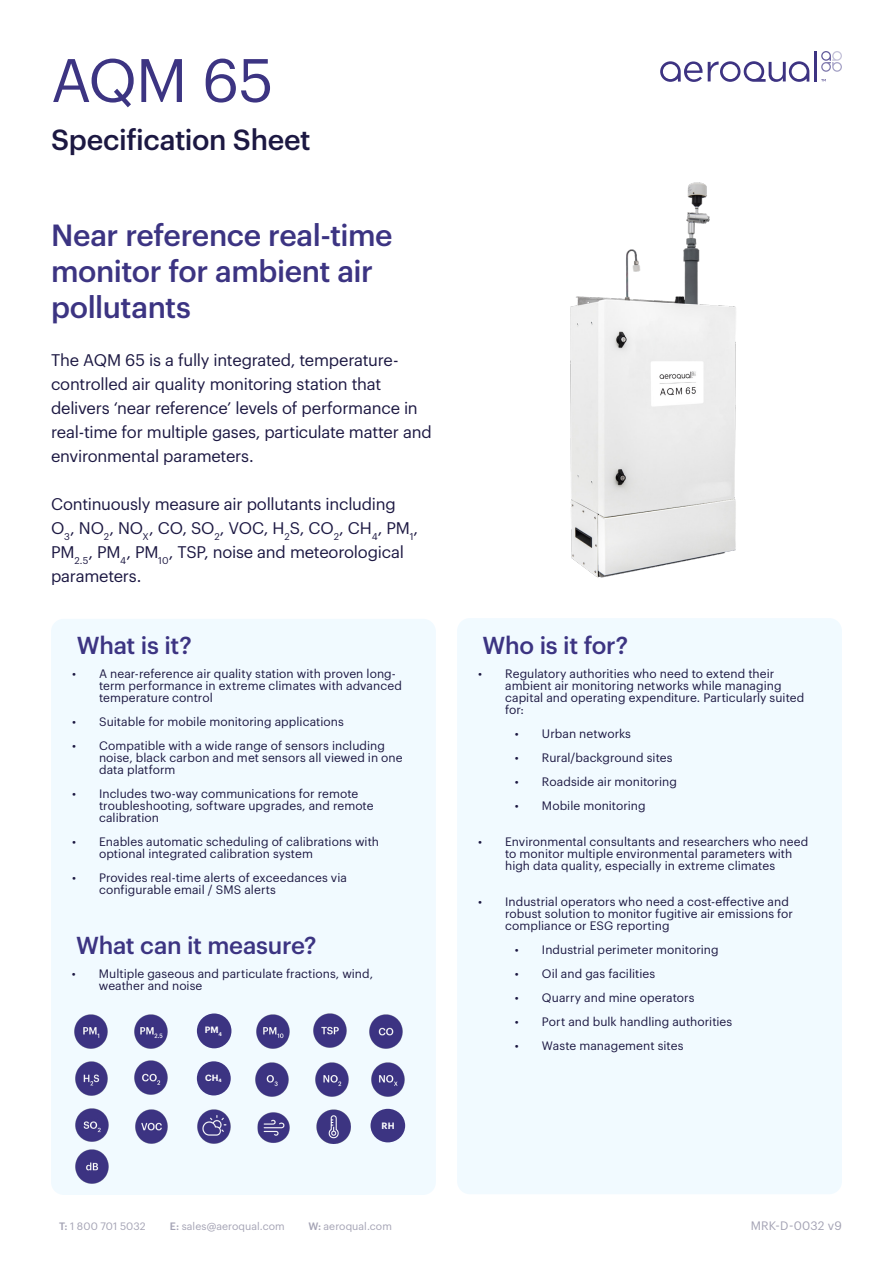
<style>
.page{position:relative;width:893px;height:1263px;background:#fff}
.page>*{position:absolute;margin:0;border:0;box-sizing:border-box;transform-origin:0 0}
.t1{font:60px "Graphik";color:#3c3482}
.t2{font:500 30px/36px "Graphik";letter-spacing:-.015em;color:#3c3482}
.t3{font:500 28.5px "Graphik";letter-spacing:-.01em;color:#1c1842}
.t4{font:500 24px "Graphik";letter-spacing:-.01em;color:#3c3482}
.t5{font:16.5px/24px "Graphik";letter-spacing:-.015em;color:#1c1842}
.t6{font:12px/12px "Graphik";letter-spacing:.005em;color:#1c1842}
.t7{font:12px "Graphik";letter-spacing:.02em;color:#a4a3b4}
.t8{font:10.5px "Graphik";letter-spacing:.005em;color:#a4a3b4}
.t9{font:600 9px "Graphik";color:#fff}
.t10{font:600 8.85px "Graphik";color:#fff}
.s1{font-weight:500}
</style>
<div class="page">
<svg style="left:821px;top:51px;width:21px;height:21px"></svg>
<hr style="left:814px;top:51px;width:3px;height:30px;background:#3d3382">
<svg style="left:660px;top:61px;width:149px;height:21px"></svg>
<div style="left:51px;top:619px;width:385px;height:576px;background:#f1faff;border-radius:13px"></div>
<img style="left:317px;top:1109px;width:33px;height:34px">
<div style="left:457px;top:618px;width:385px;height:576px;background:#f1faff;border-radius:13px"></div>
<img style="left:570px;top:182px;width:166px;height:396px">
<img style="left:255px;top:1062px;width:34px;height:35px">
<img style="left:315px;top:1062px;width:34px;height:35px">
<img style="left:371px;top:1062px;width:34px;height:35px">
<img style="left:369px;top:1014px;width:34px;height:35px">
<img style="left:75px;top:1108px;width:34px;height:34px">
<img style="left:135px;top:1109px;width:33px;height:35px">
<img style="left:75px;top:1061px;width:33px;height:35px">
<img style="left:134px;top:1060px;width:34px;height:35px">
<img style="left:256px;top:1014px;width:34px;height:35px">
<img style="left:134px;top:1014px;width:34px;height:35px">
<img style="left:74px;top:1014px;width:34px;height:35px">
<img style="left:313px;top:1013px;width:34px;height:35px">
<img style="left:257px;top:1112px;width:33px;height:31px">
<img style="left:75px;top:1149px;width:34px;height:35px">
<img style="left:197px;top:1109px;width:34px;height:35px">
<div style="left:371px;top:1109px;width:34px;height:33px;background:#3c3482;border-radius:50%"></div>
<div style="left:197px;top:1061px;width:34px;height:34px;background:#3c3482;border-radius:50%"></div>
<div style="left:197px;top:1013px;width:34px;height:35px;background:#3c3482;border-radius:50%"></div>
<p class="t1" style="left:51px;top:35px;width:224px">AQM 65</p>
<p class="t3" style="left:51px;top:118px;width:261px">Specification Sheet</p>
<p class="t2" style="left:51px;top:215px;width:343px">Near reference real-time monitor for ambient air pollutants</p>
<p class="t5" style="left:51px;top:347px;width:382px">The AQM 65 is a fully integrated, temperature&shy;controlled air quality monitoring station that delivers ‘near reference’ levels of performance in real-time for multiple gases, particulate matter and environmental parameters.</p>
<p class="t5" style="left:51px;top:491px;width:369px">Continuously measure air pollutants including O<sub>3</sub>, NO<sub>2</sub>, NO<sub>X</sub>, CO, SO<sub>2</sub>, VOC, H<sub>2</sub>S, CO<sub>2</sub>, CH<sub>4</sub>, PM<sub>1</sub>, PM<sub>2.5</sub>, PM<sub>4</sub>, PM<sub>10</sub>, TSP, noise and meteorological parameters.</p>
<p class="t4" style="left:77px;top:627px;width:117px">What is it?</p>
<p class="t4" style="left:483px;top:627px;width:147px">Who is it for?</p>
<p class="t6" style="left:99px;top:667px;width:304px;text-indent:-27px">• A near-reference air quality station with proven long&shy;term performance in extreme climates with advanced temperature control</p>
<p class="t6" style="left:72px;top:715px;width:273px">• Suitable for mobile monitoring applications</p>
<p class="t6" style="left:99px;top:739px;width:305px;text-indent:-27px">• Compatible with a wide range of sensors including noise, black carbon and met sensors all viewed in one data platform</p>
<p class="t6" style="left:99px;top:787px;width:276px;text-indent:-27px">• Includes two-way communications for remote troubleshooting, software upgrades, and remote calibration</p>
<p class="t6" style="left:99px;top:835px;width:282px;text-indent:-27px">• Enables automatic scheduling of calibrations with optional integrated calibration system</p>
<p class="t6" style="left:99px;top:871px;width:249px;text-indent:-27px">• Provides real-time alerts of exceedances via configurable email / SMS alerts</p>
<p class="t6" style="left:505px;top:667px;width:301px;text-indent:-27px">• Regulatory authorities who need to extend their ambient air monitoring networks while managing capital and operating expenditure. Particularly suited for:</p>
<p class="t6" style="left:515px;top:727px;width:118px">• Urban networks</p>
<p class="t6" style="left:515px;top:751px;width:159px">• Rural/background sites</p>
<p class="t6" style="left:515px;top:775px;width:163px">• Roadside air monitoring</p>
<p class="t6" style="left:515px;top:799px;width:132px">• Mobile monitoring</p>
<p class="t6" style="left:505px;top:835px;width:305px;text-indent:-27px">• Environmental consultants and researchers who need to monitor multiple environmental parameters with high data quality, especially in extreme climates</p>
<p class="t6" style="left:505px;top:895px;width:289px;text-indent:-27px">• Industrial operators who need a cost-effective and robust solution to monitor fugitive air emissions for compliance or ESG reporting</p>
<p class="t6" style="left:515px;top:943px;width:205px">• Industrial perimeter monitoring</p>
<p class="t6" style="left:515px;top:967px;width:142px">• Oil and gas facilities</p>
<p class="t6" style="left:515px;top:991px;width:181px">• Quarry and mine operators</p>
<p class="t6" style="left:515px;top:1015px;width:219px">• Port and bulk handling authorities</p>
<p class="t6" style="left:515px;top:1039px;width:170px">• Waste management sites</p>
<p class="t4" style="left:76px;top:927px;width:242px">What can it measure?</p>
<p class="t6" style="left:99px;top:967px;width:276px;text-indent:-27px">• Multiple gaseous and particulate fractions, wind, weather and noise</p>
<p class="t9" style="left:205px;top:1023px;width:19px">PM<sub>4</sub></p>
<p class="t10" style="left:205px;top:1071px;width:18px">CH4</p>
<p class="t9" style="left:382px;top:1118px;width:14px">RH</p>
<p class="t8" style="left:59px;top:1218px;width:88px"><span class="s1">T:</span> 1 800 701 5032</p>
<p class="t8" style="left:170px;top:1218px;width:117px"><span class="s1">E:</span> sales@aeroqual.com</p>
<p class="t8" style="left:308px;top:1218px;width:85px"><span class="s1">W:</span> aeroqual.com</p>
<p class="t7" style="left:751px;top:1217px;width:93px">MRK-D-0032 v9</p>
</div>
